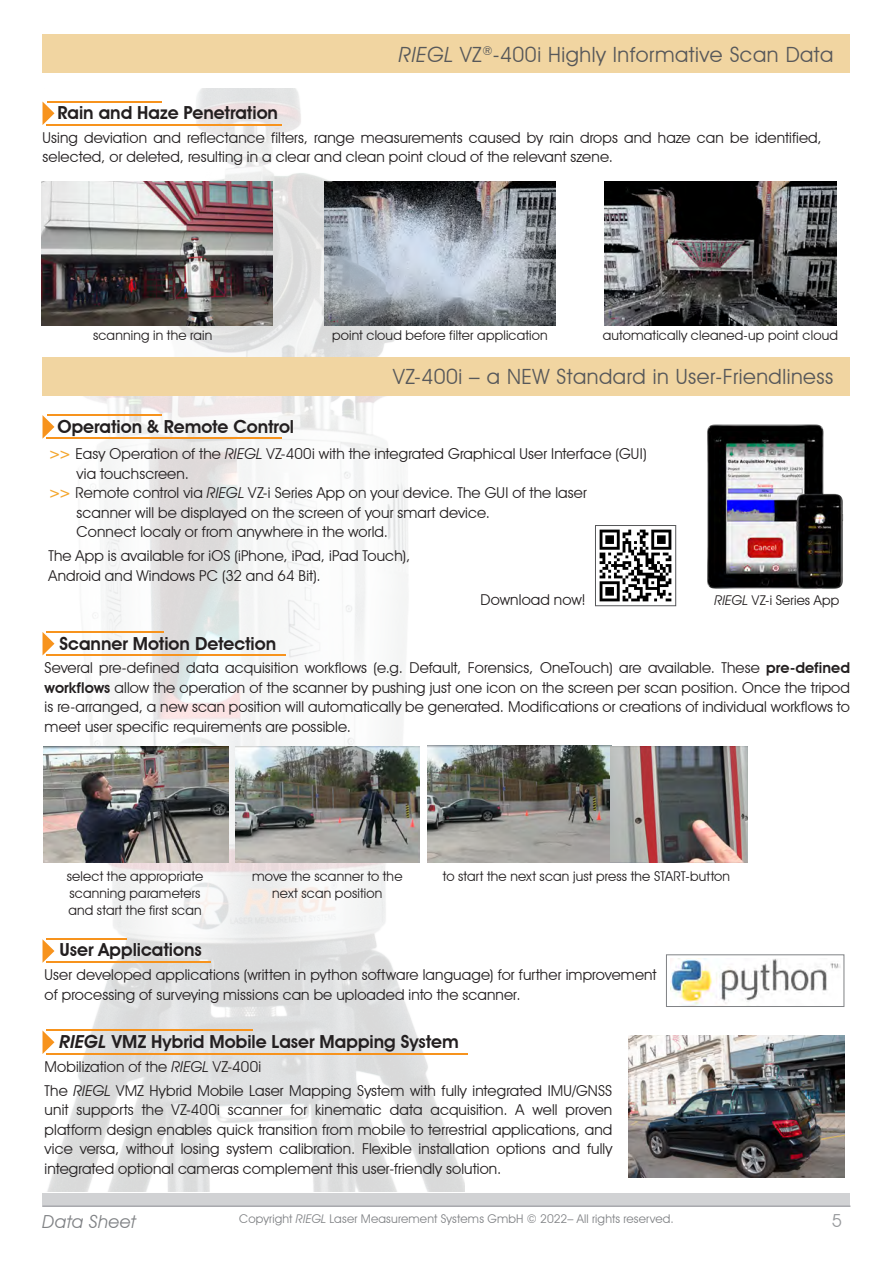
<style>
.page{position:relative;width:893px;height:1263px;background:#fff}
.page>*{position:absolute;margin:0;border:0;box-sizing:border-box;transform-origin:0 0}
.t1{font:21px "Avant Garde IT Cby BT";letter-spacing:.025em;color:#57585a}
.t2{font:600 18px "Avant Garde IT Cby BT";color:#231f20}
.t3{font:italic 18px "Avant Garde IT Cby BT";letter-spacing:.02em;color:#808285}
.t4{font:18px "Avant Garde IT Cby BT";color:#97999c}
.t5{font:15px/19.5px "Avant Garde IT Cby BT";letter-spacing:.01em;color:#231f20}
.t6{font:13.5px/17px "Avant Garde IT Cby BT";letter-spacing:.01em;color:#231f20}
.t7{font:12px "Avant Garde IT Cby BT";letter-spacing:.015em;color:#808285}
.s1{font-style:italic}
.s2{font-weight:600;color:#f3a62d}
.s3{font-weight:600}
</style>
<div class="page">
<div style="left:43px;top:1194px;width:807px;height:13px;background:#d1d2d4"></div>
<hr style="left:43px;top:1205px;width:807px;height:2px;background:#a8a9ad">
<div style="left:43px;top:35px;width:807px;height:38px;background:#f1d5a1"></div>
<img style="left:464px;top:181px;width:91px;height:145px">
<img style="left:605px;top:181px;width:231px;height:145px">
<img style="left:629px;top:1035px;width:215px;height:142px">
<img style="left:42px;top:88px;width:422px;height:1103px">
<img style="left:599px;top:529px;width:73px;height:73px">
<div style="left:595px;top:525px;width:81px;height:81px;border:1px solid #57585a"></div>
<img style="left:44px;top:747px;width:184px;height:115px">
<img style="left:235px;top:746px;width:185px;height:116px">
<img style="left:427px;top:746px;width:321px;height:117px">
<img style="left:671px;top:959px;width:170px;height:46px">
<div style="left:666px;top:955px;width:178px;height:52px;border:1px solid #808285"></div>
<img style="left:41px;top:181px;width:232px;height:145px">
<hr style="left:47px;top:101px;width:115px;height:1px;background:#f7931d">
<hr style="left:47px;top:414px;width:115px;height:2px;background:#f7931d">
<hr style="left:47px;top:938px;width:80px;height:2px;background:#f7931d">
<svg style="left:43px;top:102px;width:11px;height:23px"></svg>
<svg style="left:43px;top:415px;width:11px;height:24px"></svg>
<svg style="left:43px;top:939px;width:11px;height:24px"></svg>
<hr style="left:46px;top:124px;width:235px;height:1px;background:#f7931d">
<hr style="left:46px;top:437px;width:235px;height:2px;background:#f7931d">
<hr style="left:46px;top:961px;width:164px;height:2px;background:#f7931d">
<hr style="left:47px;top:1030px;width:206px;height:1px;background:#f7931d">
<svg style="left:43px;top:1030px;width:11px;height:24px"></svg>
<hr style="left:46px;top:1053px;width:422px;height:1px;background:#f7931d">
<hr style="left:47px;top:631px;width:117px;height:2px;background:#f7931d">
<svg style="left:43px;top:632px;width:11px;height:23px"></svg>
<hr style="left:46px;top:654px;width:240px;height:2px;background:#f7931d">
<div style="left:43px;top:357px;width:807px;height:38px;background:#f1d5a1"></div>
<img style="left:707px;top:424px;width:137px;height:165px">
<h1 class="t1" style="left:399px;top:42px;width:436px"><span class="s1">RIEGL</span> VZ<sup>®</sup>-400i Highly Informative Scan Data</h1>
<p class="t2" style="left:57px;top:102px;width:222px">Rain and Haze Penetration</p>
<p class="t5" style="left:43px;top:127px;width:781px">Using deviation and reflectance filters, range measurements caused by rain drops and haze can be identified, selected, or deleted, resulting in a clear and clean point cloud of the relevant szene.</p>
<p class="t6" style="left:93px;top:327px;width:121px">scanning in the rain</p>
<p class="t2" style="left:57px;top:415px;width:238px">Operation &amp; Remote Control</p>
<p class="t6" style="left:332px;top:327px;width:217px">point cloud before filter application</p>
<p class="t6" style="left:603px;top:327px;width:237px">automatically cleaned-up point cloud</p>
<h1 class="t1" style="left:393px;top:364px;width:442px">VZ-400i – a NEW Standard in User-Friendliness</h1>
<p class="t5" style="left:48px;top:444px;width:600px"><span class="s2">&gt;&gt;</span> Easy Operation of the <span class="s1">RIEGL</span> VZ-400i with the integrated Graphical User Interface (GUI)</p>
<p class="t5" style="left:77px;top:463px;width:114px">via touchscreen.</p>
<p class="t5" style="left:48px;top:483px;width:540px"><span class="s2">&gt;&gt;</span> Remote control via <span class="s1">RIEGL</span> VZ-i Series App on your device. The GUI of the laser</p>
<p class="t5" style="left:77px;top:502px;width:415px">scanner will be displayed on the screen of your smart device.</p>
<p class="t5" style="left:77px;top:522px;width:313px">Connect localy or from anywhere in the world.</p>
<p class="t5" style="left:48px;top:546px;width:363px">The App is available for iOS (iPhone, iPad, iPad Touch),<br>Android and Windows PC (32 and 64 Bit).</p>
<p class="t5" style="left:480px;top:589px;width:107px">Download now!</p>
<p class="t6" style="left:714px;top:592px;width:126px"><span class="s1">RIEGL</span> VZ-i Series App</p>
<p class="t2" style="left:60px;top:632px;width:218px">Scanner Motion Detection</p>
<p class="t5" style="left:45px;top:658px;width:807px;text-align:justify">Several pre-defined data acquisition workflows (e.g. Default, Forensics, OneTouch) are available. These <span class="s3">pre-defined workflows</span> allow the operation of the scanner by pushing just one icon on the screen per scan position. Once the tripod is re-arranged, a new scan position will automatically be generated. Modifications or creations of individual workflows to meet user specific requirements are possible.</p>
<p class="t6" style="left:67px;top:868px;width:138px">select the appropriate scanning parameters and start the first scan</p>
<p class="t6" style="left:252px;top:868px;width:152px;text-align:center">move the scanner to the next scan position</p>
<p class="t6" style="left:443px;top:867px;width:289px">to start the next scan just press the START-button</p>
<p class="t2" style="left:60px;top:939px;width:144px">User Applications</p>
<p class="t5" style="left:45px;top:965px;width:613px">User developed applications (written in python software language) for further improvement of processing of surveying missions can be uploaded into the scanner.</p>
<p class="t2" style="left:60px;top:1031px;width:401px"><span class="s1">RIEGL</span> VMZ Hybrid Mobile Laser Mapping System</p>
<p class="t5" style="left:45px;top:1054px;width:569px;line-height:23.7px">Mobilization of the <span class="s1">RIEGL</span> VZ-400i<br>The <span class="s1">RIEGL</span> VMZ Hybrid Mobile Laser Mapping System with fully integrated IMU/GNSS</p>
<p class="t5" style="left:45px;top:1100px;width:569px;text-align:justify">unit supports the VZ-400i scanner for kinematic data acquisition. A well proven platform design enables quick transition from mobile to terrestrial applications, and vice versa, without losing system calibration. Flexible installation options and fully integrated optional cameras complement this user-friendly solution.</p>
<p class="t3" style="left:43px;top:1211px;width:95px">Data Sheet</p>
<p class="t7" style="left:239px;top:1211px;width:436px">Copyright <span class="s1">RIEGL</span> Laser Measurement Systems GmbH © 2022– All rights reserved.</p>
<p class="t4" style="left:832px;top:1210px;width:12px">5</p>
</div>
